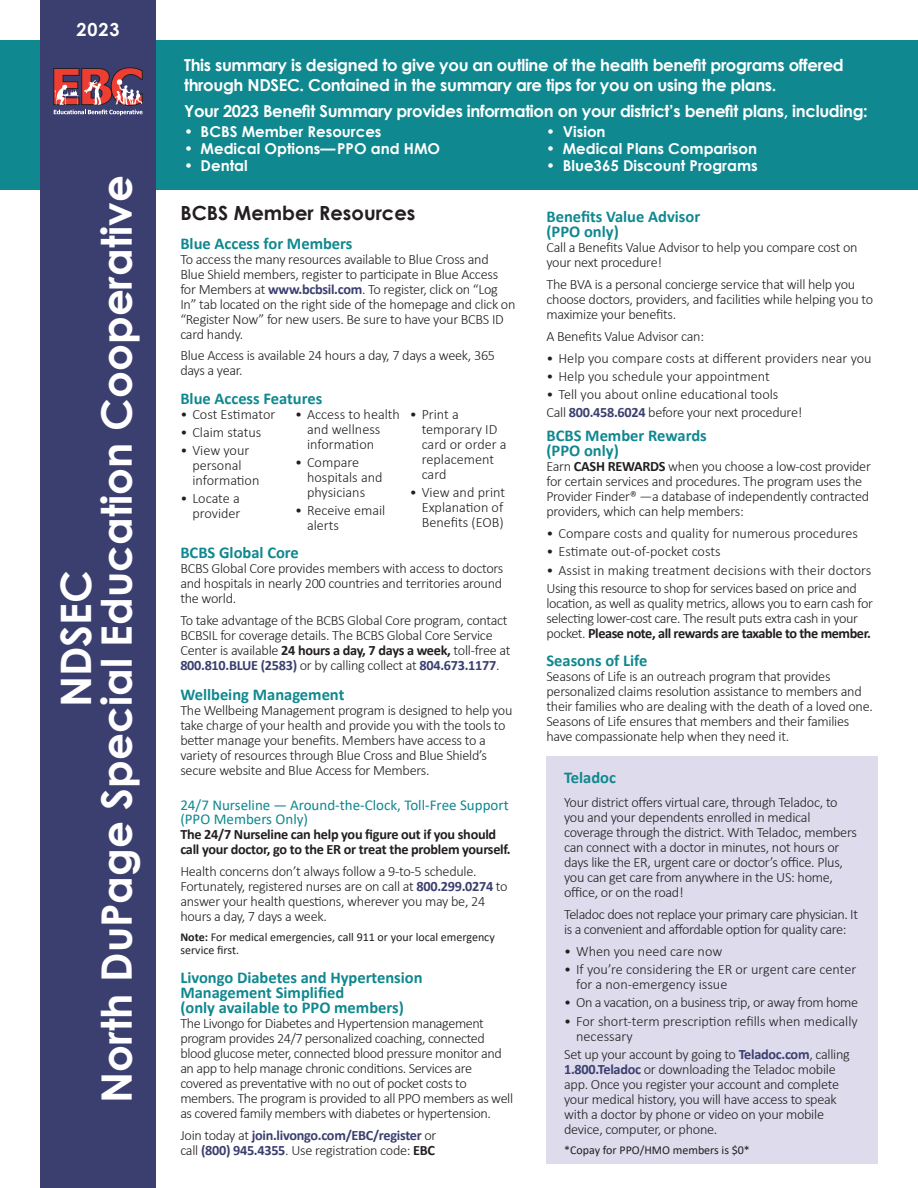
<style>
.page{position:relative;width:918px;height:1188px;background:#fff}
.page>*{position:absolute;margin:0;border:0;box-sizing:border-box;transform-origin:0 0}
.t1{font:700 42px/40.5px "Century Gothic";color:#fff;text-align:center}
.t2{font:700 19.5px "Century Gothic";color:#231f20}
.t3{font:700 18px "Century Gothic";color:#fff}
.t4{font:700 16.5px/15px "Calibri";color:#0f888f}
.t5{font:700 16.5px/19.8px "Century Gothic";letter-spacing:-.02em;color:#fff}
.t6{font:700 15px "Century Gothic";color:#fff}
.t7{font:15px/14.2px "Calibri";color:#0f888f}
.t8{font:300 14.25px/15px "Calibri";letter-spacing:-.02em;color:#231f20}
.t9{font:300 14.25px/15px "Calibri";color:#231f20}
.t10{font:700 14.25px/15px "Calibri";letter-spacing:-.02em;color:#231f20}
.t11{font:700 14.25px/15px "Calibri";letter-spacing:-.02em;color:#3b3f6f}
.t12{font:12px/13.5px "Calibri";color:#231f20}
.s1{font-weight:700;color:#3b3f6f}
.s2{font-weight:700}
.s3{font-weight:300;color:#231f20}
.s4{color:#231f20}
</style>
<div class="page">
<div style="left:0;top:40px;width:918px;height:150px;background:#0f888f"></div>
<div style="left:40px;top:0;width:116px;height:1188px;background:#3b3f6f"></div>
<svg style="left:53px;top:67px;width:90px;height:48px"></svg>
<div style="left:546px;top:757px;width:332px;height:407px;background:#dddbec"></div>
<p class="t3" style="left:76px;top:16px;width:45px">2023</p>
<h1 class="t1" style="left:54px;top:1103px;width:929px;rotate:-90deg">NDSEC<br>North DuPage Special Education Cooperative</h1>
<p class="t5" style="left:184px;top:54px;width:661px">This summary is designed to give you an outline of the health benefit programs offered through NDSEC. Contained in the summary are tips for you on using the plans.</p>
<p class="t5" style="left:184px;top:100px;width:685px">Your 2023 Benefit Summary provides information on your district’s benefit plans, including:</p>
<p class="t6" style="left:184px;top:121px;width:199px">• BCBS Member Resources</p>
<p class="t6" style="left:184px;top:137px;width:257px">• Medical Options—PPO and HMO</p>
<p class="t6" style="left:184px;top:154px;width:65px">• Dental</p>
<p class="t6" style="left:546px;top:121px;width:61px">• Vision</p>
<p class="t6" style="left:546px;top:137px;width:212px">• Medical Plans Comparison</p>
<p class="t6" style="left:546px;top:154px;width:213px">• Blue365 Discount Programs</p>
<h2 class="t2" style="left:180px;top:198px;width:237px">BCBS Member Resources</h2>
<p class="t4" style="left:180px;top:235px;width:174px">Blue Access for Members</p>
<p class="t8" style="left:180px;top:251px;width:337px">To access the many resources available to Blue Cross and Blue Shield members, register to participate in Blue Access for Members at <span class="s1">www.bcbsil.com</span>. To register, click on “Log In” tab located on the right side of the homepage and click on “Register Now” for new users. Be sure to have your BCBS ID card handy.</p>
<p class="t8" style="left:180px;top:348px;width:316px">Blue Access is available 24 hours a day, 7 days a week, 365 days a year.</p>
<p class="t4" style="left:180px;top:391px;width:143px">Blue Access Features</p>
<p class="t9" style="left:180px;top:406px;width:97px">• Cost Estimator</p>
<p class="t9" style="left:180px;top:425px;width:83px">• Claim status</p>
<p class="t9" style="left:192px;top:443px;width:69px;text-indent:-12px">• View your personal information</p>
<p class="t9" style="left:180px;top:491px;width:62px;text-align:right">• Locate a provider</p>
<p class="t9" style="left:307px;top:406px;width:95px;text-indent:-12px">• Access to health and wellness information</p>
<p class="t9" style="left:307px;top:455px;width:77px;text-indent:-12px">• Compare hospitals and physicians</p>
<p class="t9" style="left:307px;top:503px;width:80px;text-indent:-12px">• Receive email alerts</p>
<p class="t9" style="left:422px;top:406px;width:86px;text-indent:-12px">• Print a temporary ID card or order a replacement card</p>
<p class="t9" style="left:422px;top:485px;width:85px;text-indent:-12px">• View and print<br>Explanation of<br>Benefits (EOB)</p>
<p class="t4" style="left:180px;top:545px;width:120px">BCBS Global Core</p>
<p class="t8" style="left:180px;top:561px;width:325px;text-align:justify">BCBS Global Core provides members with access to doctors and hospitals in nearly 200 countries and territories around the world.</p>
<p class="t8" style="left:180px;top:613px;width:332px">To take advantage of the BCBS Global Core program, contact BCBSIL for coverage details. The BCBS Global Core Service Center is available <span class="s2">24 hours a day, 7 days a week,</span> toll-free at <span class="s1">800.810.BLUE (2583)</span> or by calling collect at <span class="s1">804.673.1177</span>.</p>
<p class="t4" style="left:180px;top:687px;width:166px">Wellbeing Management</p>
<p class="t8" style="left:180px;top:703px;width:334px">The Wellbeing Management program is designed to help you take charge of your health and provide you with the tools to better manage your benefits. Members have access to a variety of resources through Blue Cross and Blue Shield’s secure website and Blue Access for Members.</p>
<p class="t7" style="left:180px;top:797px;width:330px">24/7 Nurseline — Around-the-Clock, Toll-Free Support (PPO Members Only)</p>
<p class="t10" style="left:180px;top:827px;width:332px">The 24/7 Nurseline can help you figure out if you should call your doctor, go to the ER or treat the problem yourself.</p>
<p class="t8" style="left:180px;top:863px;width:329px">Health concerns don’t always follow a 9-to-5 schedule.<br>Fortunately, registered nurses are on call at <span class="s1">800.299.0274</span> to answer your health questions, wherever you may be, 24 hours a day, 7 days a week.</p>
<p class="t12" style="left:180px;top:930px;width:316px"><span class="s2">Note:</span> For medical emergencies, call 911 or your local emergency service first.</p>
<p class="t4" style="left:180px;top:970px;width:244px">Livongo Diabetes and Hypertension<br>Management Simplified<br>(only available to PPO members)</p>
<p class="t8" style="left:180px;top:1016px;width:334px">The Livongo for Diabetes and Hypertension management program provides 24/7 personalized coaching, connected blood glucose meter, connected blood pressure monitor and an app to help manage chronic conditions. Services are covered as preventative with no out of pocket costs to members. The program is provided to all PPO members as well as covered family members with diabetes or hypertension.</p>
<p class="t11" style="left:180px;top:1127px;width:258px"><span class="s3">Join today at</span> join.livongo.com/EBC/register <span class="s3">or call</span> (800) 945.4355<span class="s3">. Use registration code:</span> <span class="s4">EBC</span></p>
<p class="t4" style="left:546px;top:209px;width:155px">Benefits Value Advisor (PPO only)</p>
<p class="t8" style="left:546px;top:240px;width:313px">Call a Benefits Value Advisor to help you compare cost on your next procedure!</p>
<p class="t8" style="left:546px;top:277px;width:328px">The BVA is a personal concierge service that will help you choose doctors, providers, and facilities while helping you to maximize your benefits.</p>
<p class="t8" style="left:546px;top:328px;width:159px">A Benefits Value Advisor can:</p>
<p class="t9" style="left:546px;top:350px;width:327px">• Help you compare costs at different providers near you</p>
<p class="t9" style="left:546px;top:368px;width:225px">• Help you schedule your appointment</p>
<p class="t8" style="left:546px;top:385px;width:257px;line-height:18.3px">• Tell you about online educational tools<br>Call <span class="s1">800.458.6024</span> before your next procedure!</p>
<p class="t4" style="left:546px;top:428px;width:162px">BCBS Member Rewards (PPO only)</p>
<p class="t8" style="left:546px;top:459px;width:326px">Earn <span class="s2">CASH REWARDS</span> when you choose a low-cost provider for certain services and procedures. The program uses the Provider Finder® —a database of independently contracted providers, which can help members:</p>
<p class="t9" style="left:546px;top:526px;width:313px">• Compare costs and quality for numerous procedures</p>
<p class="t9" style="left:546px;top:544px;width:176px">• Estimate out-of-pocket costs</p>
<p class="t8" style="left:546px;top:561px;width:326px;line-height:18.3px">• Assist in making treatment decisions with their doctors<br>Using this resource to shop for services based on price and</p>
<p class="t8" style="left:546px;top:595px;width:328px">location, as well as quality metrics, allows you to earn cash for selecting lower-cost care. The result puts extra cash in your pocket. <span class="s2">Please note, all rewards are taxable to the member.</span></p>
<p class="t4" style="left:546px;top:653px;width:102px">Seasons of Life</p>
<p class="t8" style="left:546px;top:669px;width:328px">Seasons of Life is an outreach program that provides personalized claims resolution assistance to members and their families who are dealing with the death of a loved one.<br>Seasons of Life ensures that members and their families have compassionate help when they need it.</p>
<p class="t4" style="left:564px;top:769px;width:53px">Teladoc</p>
<p class="t8" style="left:564px;top:795px;width:294px">Your district offers virtual care, through Teladoc, to you and your dependents enrolled in medical coverage through the district. With Teladoc, members can connect with a doctor in minutes, not hours or days like the ER, urgent care or doctor’s office. Plus, you can get care from anywhere in the US: home, office, or on the road!</p>
<p class="t8" style="left:564px;top:907px;width:295px">Teladoc does not replace your primary care physician. It is a convenient and affordable option for quality care:</p>
<p class="t9" style="left:564px;top:943px;width:160px">• When you need care now</p>
<p class="t9" style="left:576px;top:962px;width:282px;text-indent:-12px">• If you’re considering the ER or urgent care center for a non-emergency issue</p>
<p class="t8" style="left:564px;top:995px;width:295px">• On a vacation, on a business trip, or away from home</p>
<p class="t9" style="left:576px;top:1013px;width:283px;text-indent:-12px">• For short-term prescription refills when medically necessary</p>
<p class="t8" style="left:564px;top:1046px;width:287px">Set up your account by going to <span class="s1">Teladoc.com</span>, calling <span class="s1">1.800.Teladoc</span> or downloading the Teladoc mobile app. Once you register your account and complete your medical history, you will have access to speak with a doctor by phone or video on your mobile device, computer, or phone.</p>
<p class="t12" style="left:564px;top:1143px;width:187px">*Copay for PPO/HMO members is $0*</p>
</div>
